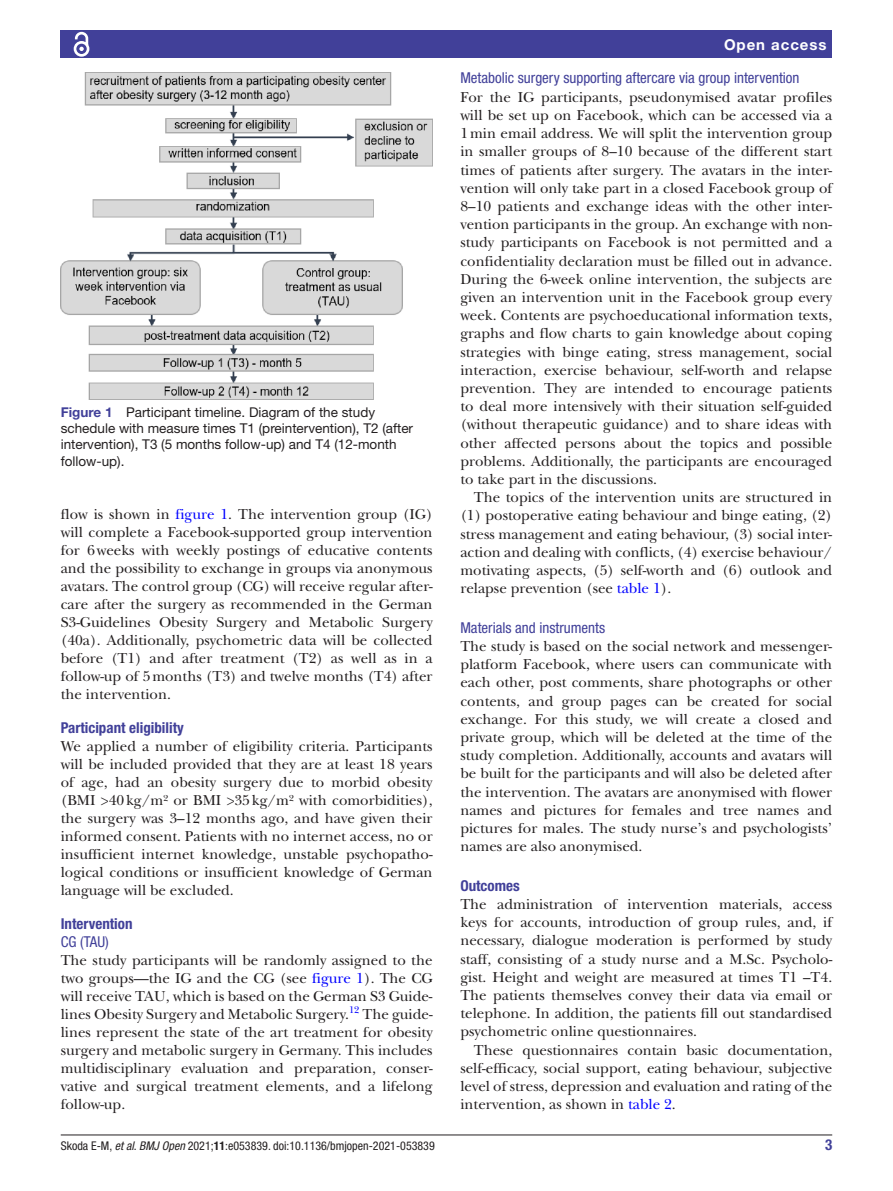
<style>
.page{position:relative;width:893px;height:1191px;background:#fff}
.page>*{position:absolute;margin:0;border:0;box-sizing:border-box;transform-origin:0 0}
.t1{font:15px/18.1px "New Baskerville";color:#231f20;text-align:justify}
.t2{font:condensed 15px "Helvetica Neue LT Std";color:#414099}
.t3{font:700 condensed 15px "Helvetica Neue LT Std";color:#414099}
.t4{font:700 15px "Helvetica Neue LT Std";letter-spacing:.065em;color:#fff}
.t5{font:13.5px/16.2px "Helvetica Neue LT Std";color:#231f20}
.t6{font:condensed 12px "Helvetica Neue LT Std";color:#231f20}
.t7{font:9.9px "New Baskerville";color:#00f}
.s1{font-weight:700;color:#414099}
.s2{color:#00f}
.s3{font-style:italic}
.s4{font-weight:700}
</style>
<div class="page">
<hr style="left:61px;top:1134px;width:771px;height:1px;background:#231f20">
<div style="left:61px;top:31px;width:771px;height:27px;background:#414099"></div>
<svg style="left:73px;top:31px;width:17px;height:26px"></svg>
<img style="left:61px;top:73px;width:372px;height:326px">
<p class="t5" style="left:61px;top:404px;width:354px"><span class="s1">Figure 1</span> Participant timeline. Diagram of the study schedule with measure times T1 (preintervention), T2 (after intervention), T3 (5 months follow-up) and T4 (12-month follow-up).</p>
<p class="t1" style="left:61px;top:505px;width:373px">flow is shown in <span class="s2">figure 1</span>. The intervention group (IG) will complete a Facebook-supported group intervention for 6weeks with weekly postings of educative contents and the possibility to exchange in groups via anonymous avatars. The control group (CG) will receive regular after&shy;care after the surgery as recommended in the German S3-Guidelines Obesity Surgery and Metabolic Surgery (40a). Additionally, psychometric data will be collected before (T1) and after treatment (T2) as well as in a follow-up of 5months (T3) and twelve months (T4) after the intervention.</p>
<p class="t3" style="left:61px;top:718px;width:125px">Participant eligibility</p>
<p class="t1" style="left:61px;top:737px;width:373px">We applied a number of eligibility criteria. Participants will be included provided that they are at least 18 years of age, had an obesity surgery due to morbid obesity (BMI &gt;40kg/m² or BMI &gt;35kg/m² with comorbidities), the surgery was 3–12 months ago, and have given their informed consent. Patients with no internet access, no or insufficient internet knowledge, unstable psychopatho&shy;logical conditions or insufficient knowledge of German language will be excluded.</p>
<p class="t3" style="left:61px;top:914px;width:73px">Intervention</p>
<p class="t2" style="left:61px;top:933px;width:50px">CG (TAU)</p>
<p class="t1" style="left:61px;top:951px;width:373px">The study participants will be randomly assigned to the two groups—the IG and the CG (see <span class="s2">figure 1</span>). The CG will receive TAU, which is based on the German S3 Guide&shy;lines Obesity Surgery and Metabolic Surgery.</p>
<p class="t7" style="left:349px;top:1003px;width:12px">12</p>
<p class="t1" style="left:61px;top:1005px;width:373px;text-indent:302px">The guide&shy;lines represent the state of the art treatment for obesity surgery and metabolic surgery in Germany. This includes multidisciplinary evaluation and preparation, conser&shy;vative and surgical treatment elements, and a lifelong follow-up.</p>
<p class="t4" style="left:724px;top:35px;width:104px">Open access</p>
<p class="t2" style="left:460px;top:69px;width:341px">Metabolic surgery supporting aftercare via group intervention</p>
<p class="t1" style="left:460px;top:88px;width:373px">For the IG participants, pseudonymised avatar profiles will be set up on Facebook, which can be accessed via a 1min email address. We will split the intervention group in smaller groups of 8–10 because of the different start times of patients after surgery. The avatars in the inter&shy;vention will only take part in a closed Facebook group of 8–10 patients and exchange ideas with the other inter&shy;vention participants in the group. An exchange with non&shy;study participants on Facebook is not permitted and a confidentiality declaration must be filled out in advance.<br>During the 6-week online intervention, the subjects are given an intervention unit in the Facebook group every week. Contents are psychoeducational information texts, graphs and flow charts to gain knowledge about coping strategies with binge eating, stress management, social interaction, exercise behaviour, self-worth and relapse prevention. They are intended to encourage patients to deal more intensively with their situation self-guided (without therapeutic guidance) and to share ideas with other affected persons about the topics and possible problems. Additionally, the participants are encouraged to take part in the discussions.</p>
<p class="t1" style="left:460px;top:488px;width:373px;text-indent:14px">The topics of the intervention units are structured in (1) postoperative eating behaviour and binge eating, (2) stress management and eating behaviour, (3) social inter&shy;action and dealing with conflicts, (4) exercise behaviour/ motivating aspects, (5) self-worth and (6) outlook and relapse prevention (see <span class="s2">table 1</span>).</p>
<p class="t2" style="left:460px;top:619px;width:146px">Materials and instruments</p>
<p class="t1" style="left:460px;top:637px;width:373px">The study is based on the social network and messenger&shy;platform Facebook, where users can communicate with each other, post comments, share photographs or other contents, and group pages can be created for social exchange. For this study, we will create a closed and private group, which will be deleted at the time of the study completion. Additionally, accounts and avatars will be built for the participants and will also be deleted after the intervention. The avatars are anonymised with flower names and pictures for females and tree names and pictures for males. The study nurse’s and psychologists’ names are also anonymised.</p>
<p class="t3" style="left:460px;top:876px;width:61px">Outcomes</p>
<p class="t1" style="left:460px;top:895px;width:373px">The administration of intervention materials, access keys for accounts, introduction of group rules, and, if necessary, dialogue moderation is performed by study staff, consisting of a study nurse and a M.Sc. Psycholo&shy;gist. Height and weight are measured at times T1 –T4.<br>The patients themselves convey their data via email or telephone. In addition, the patients fill out standardised psychometric online questionnaires.</p>
<p class="t1" style="left:460px;top:1040px;width:373px;text-indent:14px">These questionnaires contain basic documentation, self-efficacy, social support, eating behaviour, subjective level of stress, depression and evaluation and rating of the intervention, as shown in <span class="s2">table 2</span>.</p>
<p class="t6" style="left:61px;top:1138px;width:376px">Skoda E-M, <span class="s3">et al</span>. <span class="s3">BMJ Open</span> 2021;<span class="s4">11</span>:e053839. doi:10.1136/bmjopen-2021-053839</p>
<p class="t3" style="left:825px;top:1135px;width:9px">3</p>
</div>
